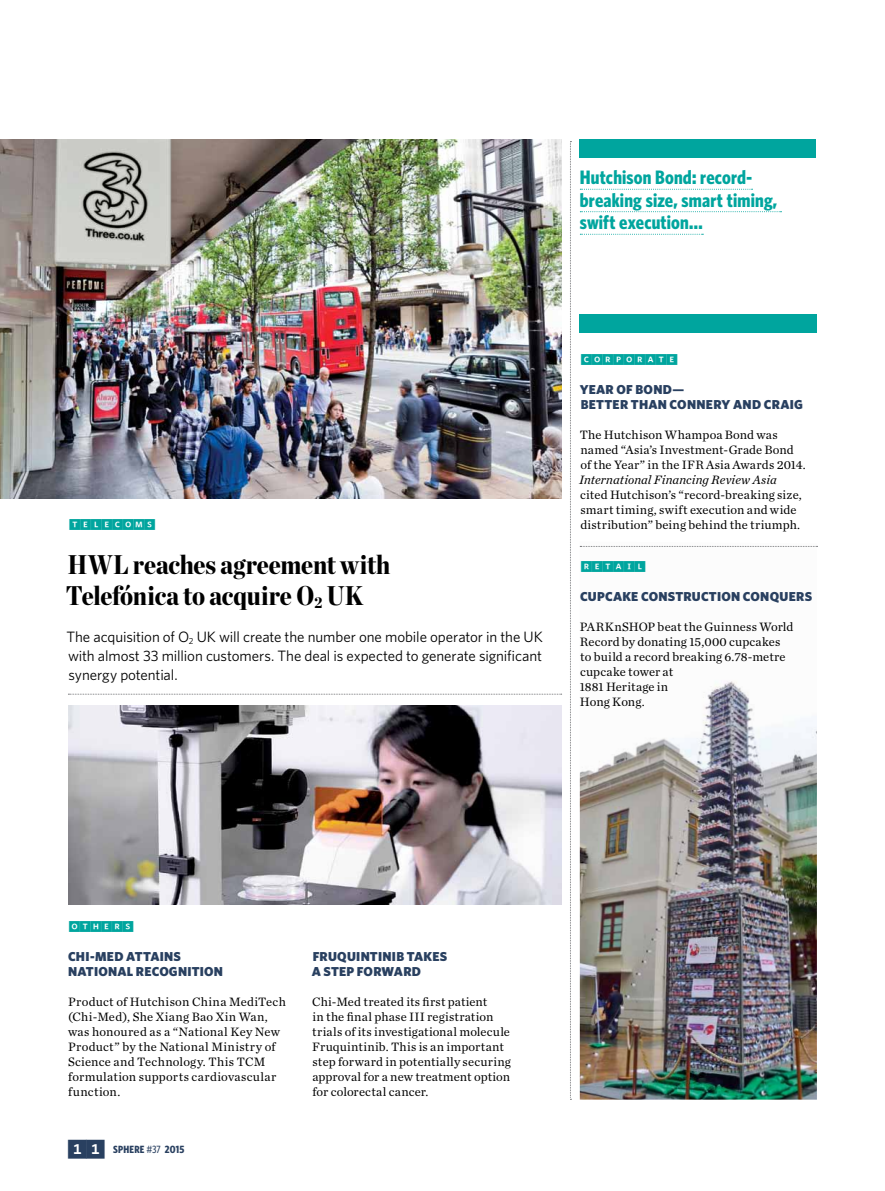
<style>
.page{position:relative;width:885px;height:1191px;background:#fff}
.page>*{position:absolute;margin:0;border:0;box-sizing:border-box;transform-origin:0 0}
.t1{font:900 27px/30px "Chronicle Disp Cond";color:#000}
.t2{font:700 19.5px/22.5px "Whitney Condensed";letter-spacing:.01em;color:#00a59e}
.t3{font:15px/18.8px "Whitney";letter-spacing:-.005em;color:#000;text-align:justify}
.t4{font:900 12.9px/15px "Whitney";letter-spacing:.02em;color:#294060}
.t5{font:12.9px "Whitney Index Black Square Bd";letter-spacing:-.18em;color:#00a59e}
.t6{font:12.6px/15px "Chronicle Text G1";letter-spacing:.015em;color:#000}
.t7{font:italic 12.6px "Chronicle Text G1";color:#000}
.t8{font:700 10.5px "Whitney Condensed";letter-spacing:.02em;color:#294060}
.s1{font-weight:700}
.s2{font-family:"Whitney Index Black Square Bd";font-weight:400;font-size:22.5px}
.s3{font-weight:500}
</style>
<div class="page">
<img style="left:579px;top:545px;width:237px;height:554px">
<svg style="left:580px;top:546px;width:237px;height:1px"></svg>
<svg style="left:68px;top:694px;width:493px;height:1px"></svg>
<svg style="left:570px;top:141px;width:1px;height:959px"></svg>
<img style="left:68px;top:706px;width:493px;height:198px">
<svg style="left:580px;top:189px;width:172px;height:1px"></svg>
<svg style="left:580px;top:211px;width:201px;height:1px"></svg>
<svg style="left:580px;top:234px;width:123px;height:1px"></svg>
<div style="left:579px;top:139px;width:237px;height:19px;background:#00a59e"></div>
<div style="left:579px;top:315px;width:237px;height:18px;background:#00a59e"></div>
<img style="left:0;top:139px;width:561px;height:359px">
<h2 class="t2" style="left:579px;top:166px;width:199px">Hutchison Bond: record&shy;breaking size, smart timing, swift execution...</h2>
<p class="t5" style="left:69px;top:519px;width:89px">TELECOMS</p>
<h1 class="t1" style="left:66px;top:548px;width:326px">HWL reaches agreement with<br>Telefónica to acquire O<sub>2</sub> UK</h1>
<p class="t3" style="left:66px;top:627px;width:478px">The acquisition of O<sub>2</sub> UK will create the number one mobile operator in the UK with almost 33 million customers. The deal is expected to generate significant synergy potential.</p>
<p class="t5" style="left:580px;top:354px;width:100px">CORPORATE</p>
<p class="t4" style="left:579px;top:382px;width:225px">YEAR OF BOND<span class="s1">—<br></span>BETTER THAN CONNERY AND CRAIG</p>
<p class="t6" style="left:579px;top:427px;width:227px">The Hutchison Whampoa Bond was named “Asia’s Investment-Grade Bond of the Year” in the IFR Asia Awards 2014.</p>
<p class="t7" style="left:579px;top:470px;width:199px">International Financing Review Asia</p>
<p class="t6" style="left:580px;top:487px;width:223px">cited Hutchison’s “record-breaking size, smart timing, swift execution and wide distribution” being behind the triumph.</p>
<p class="t5" style="left:580px;top:560px;width:68px">RETAIL</p>
<p class="t4" style="left:580px;top:588px;width:233px">CUPCAKE CONSTRUCTION CONQUERS</p>
<p class="t6" style="left:580px;top:618px;width:17px">Park</p>
<p class="t6" style="left:614px;top:618px;width:24px">nShop</p>
<p class="t6" style="left:579px;top:618px;width:215px;text-indent:78px">beat the Guinness World<br>Record by donating 15,000 cupcakes to build a record breaking 6.78-metre cupcake tower at<br>1881 Heritage in<br>Hong Kong.</p>
<p class="t5" style="left:68px;top:920px;width:68px">OTHERS</p>
<p class="t4" style="left:68px;top:948px;width:156px">CHI-MED ATTAINS<br>NATIONAL RECOGNITION</p>
<p class="t6" style="left:68px;top:993px;width:219px">Product of Hutchison China MediTech (Chi-Med), She Xiang Bao Xin Wan, was honoured as a “National Key New<br>Product” by the National Ministry of<br>Science and Technology. This TCM formulation supports cardiovascular function.</p>
<p class="t8" style="left:66px;top:1143px;width:120px"><span class="s2">11</span> Sphere <span class="s3">#37</span> 2015</p>
<p class="t4" style="left:312px;top:948px;width:137px">FRUQUINTINIB TAKES<br>A STEP FORWARD</p>
<p class="t6" style="left:312px;top:993px;width:200px">Chi-Med treated its first patient<br>in the final phase III registration trials of its investigational molecule Fruquintinib. This is an important step forward in potentially securing approval for a new treatment option for colorectal cancer.</p>
</div>
